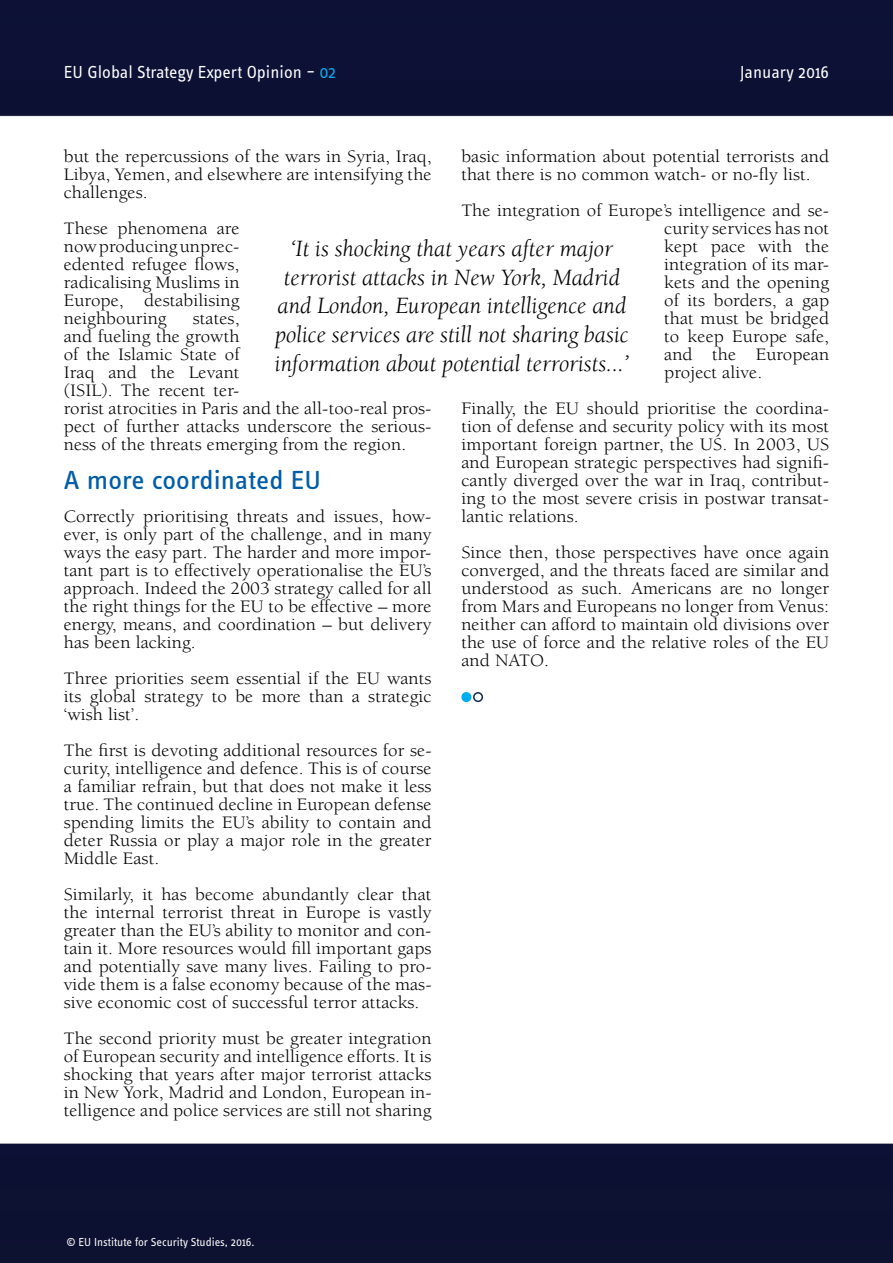
<style>
.page{position:relative;width:893px;height:1263px;background:#fff}
.page>*{position:absolute;margin:0;border:0;box-sizing:border-box;transform-origin:0 0}
.t1{font:27px "Info OT Text";letter-spacing:.005em;color:#005daa;scale:1.05 1}
.t2{font:italic 24px/28.8px "Berkeley Std";color:#000;text-align:center}
.t3{font:18px/18px "Berkeley Std";letter-spacing:.005em;color:#000;text-align:justify;scale:1.05 1}
.t4{font:18px "Info OT Text";color:#fff}
.t5{font:12px "Info OT Text";color:#fff}
.s1{color:#00aeef}
</style>
<div class="page">
<img style="left:0;top:0;width:893px;height:1263px">
<div style="left:462px;top:693px;width:9px;height:8px;background:#00aeef;border-radius:50%"></div>
<div style="left:461px;top:692px;width:10px;height:10px;border:2px solid #00aeef;border-radius:50%"></div>
<div style="left:473px;top:692px;width:10px;height:10px;border:2px solid #13294f;border-radius:50%"></div>
<div style="left:252px;top:235px;width:400px;height:147px;background:#fff"></div>
<p class="t4" style="left:64px;top:61px;width:274px">EU Global Strategy Expert Opinion – <span class="s1">02</span></p>
<p class="t4" style="left:740px;top:61px;width:91px">January 2016</p>
<p class="t3" style="left:64px;top:148px;width:352px">but the repercussions of the wars in Syria, Iraq, Libya, Yemen, and elsewhere are intensifying the challenges.</p>
<p class="t3" style="left:64px;top:220px;width:169px">These phenomena are now producing unprec&shy;edented refugee flows, radicalising Muslims in Europe, destabilising neighbouring</p>
<p class="t3" style="left:461px;top:148px;width:352px">basic information about potential terrorists and that there is no common watch- or no-fly list.</p>
<p class="t3" style="left:664px;top:202px;width:159px;text-indent:-203px">The integration of Europe’s intelligence and se&shy;curity services has not kept pace with the integration of its mar&shy;kets and the opening of its borders, a gap that must be bridged to keep Europe safe, and the European project alive.</p>
<p class="t3" style="left:461px;top:400px;width:352px">Finally, the EU should prioritise the coordina&shy;tion of defense and security policy with its most important foreign partner, the US. In 2003, US and European strategic perspectives had signifi&shy;cantly diverged over the war in Iraq, contribut&shy;ing to the most severe crisis in postwar transat&shy;lantic relations.</p>
<p class="t3" style="left:461px;top:544px;width:352px">Since then, those perspectives have once again converged, and the threats faced are similar and understood as such. Americans are no longer from Mars and Europeans no longer from Venus: neither can afford to maintain old divisions over the use of force and the relative roles of the EU and NATO.</p>
<h2 class="t2" style="left:275px;top:234px;width:355px">‘It is shocking that years after major terrorist attacks in New York, Madrid and London, European intelligence and police services are still not sharing basic information about potential terrorists...’</h2>
<p class="t3" style="left:64px;top:310px;width:352px;text-align:left;text-indent:129px">states,<br>and fueling the growth<br>of the Islamic State of<br>Iraq and the Levant<br>(ISIL). The recent ter-<br>rorist atrocities in Paris and the all-too-real pros&shy;pect of further attacks underscore the serious&shy;ness of the threats emerging from the region.</p>
<h1 class="t1" style="left:64px;top:463px;width:247px">A more coordinated EU</h1>
<p class="t3" style="left:64px;top:508px;width:352px">Correctly prioritising threats and issues, how&shy;ever, is only part of the challenge, and in many ways the easy part. The harder and more impor&shy;tant part is to effectively operationalise the EU’s approach. Indeed the 2003 strategy called for all the right things for the EU to be effective – more energy, means, and coordination – but delivery has been lacking.</p>
<p class="t3" style="left:64px;top:670px;width:352px">Three priorities seem essential if the EU wants its global strategy to be more than a strategic ‘wish list’.</p>
<p class="t3" style="left:64px;top:742px;width:352px">The first is devoting additional resources for se&shy;curity, intelligence and defence. This is of course a familiar refrain, but that does not make it less true. The continued decline in European defense spending limits the EU’s ability to contain and deter Russia or play a major role in the greater Middle East.</p>
<p class="t3" style="left:64px;top:886px;width:352px">Similarly, it has become abundantly clear that the internal terrorist threat in Europe is vastly greater than the EU’s ability to monitor and con&shy;tain it. More resources would fill important gaps and potentially save many lives. Failing to pro&shy;vide them is a false economy because of the mas&shy;sive economic cost of successful terror attacks.</p>
<p class="t3" style="left:64px;top:1030px;width:352px">The second priority must be greater integration of European security and intelligence efforts. It is shocking that years after major terrorist attacks in New York, Madrid and London, European in&shy;telligence and police services are still not sharing</p>
<p class="t5" style="left:66px;top:1234px;width:190px">© EU Institute for Security Studies, 2016.</p>
</div>
